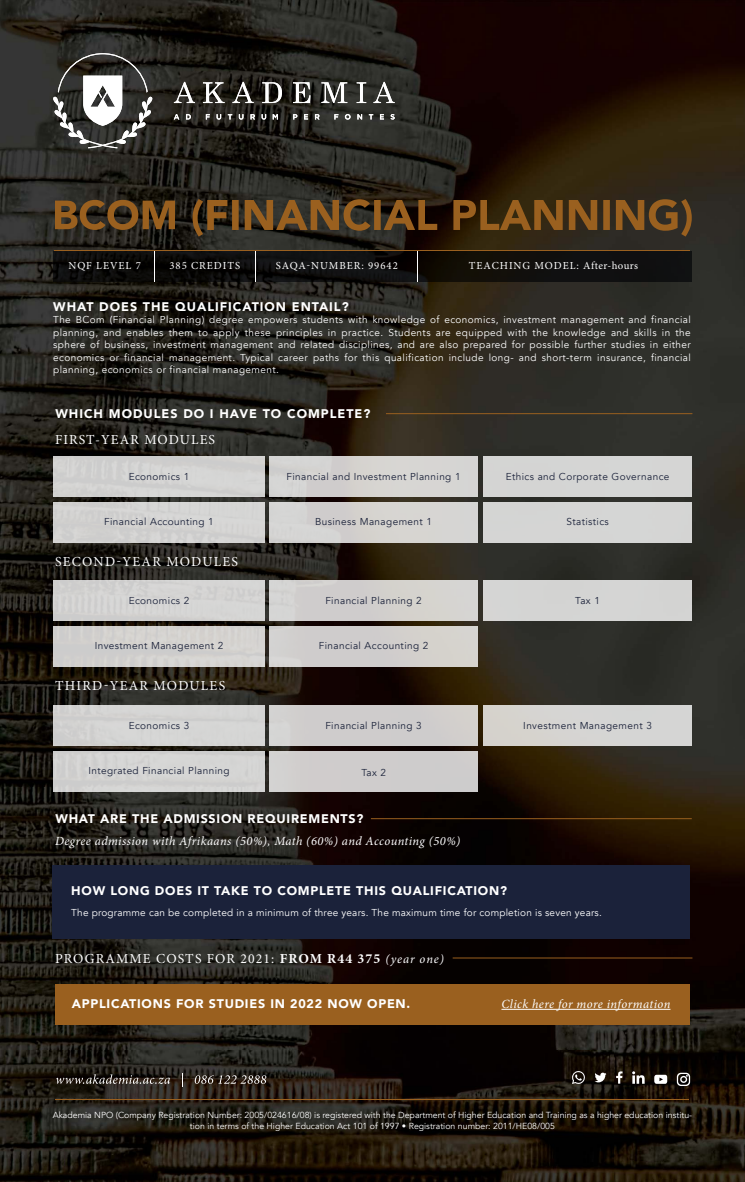
<style>
.page{position:relative;width:745px;height:1182px;background:#fff}
.page>*{position:absolute;margin:0;border:0;box-sizing:border-box;transform-origin:0 0}
.t1{font:13.75px "Minion Pro";letter-spacing:.08em;color:#fff}
.t2{font:900 12.5px "Avenir";letter-spacing:.06em;color:#fff}
.t3{font:italic 12.5px "Minion Pro";letter-spacing:.03em;color:#fff}
.t4{font:900 12.5px "Avenir";letter-spacing:.08em;color:#fff}
.t5{font:10.75px "Minion Pro";letter-spacing:.09em;color:#fff}
.t6{font:10px/12.5px "Avenir";letter-spacing:.02em;color:#fff;text-align:justify}
.t7{font:10px "Avenir";letter-spacing:.04em;color:#1b223a}
.t8{font:8.75px/10.5px "Avenir";color:#fff;text-align:center}
.s1{font-weight:700}
.s2{font-style:italic;font-size:12.5px}
</style>
<div class="page">
<img style="left:0;top:0;width:744px;height:1181px">
<svg style="left:53px;top:53px;width:99px;height:95px"></svg>
<svg style="left:174px;top:82px;width:21px;height:21px"></svg>
<svg style="left:203px;top:82px;width:21px;height:21px"></svg>
<svg style="left:232px;top:82px;width:21px;height:21px"></svg>
<svg style="left:262px;top:82px;width:20px;height:21px"></svg>
<svg style="left:293px;top:82px;width:17px;height:21px"></svg>
<svg style="left:321px;top:82px;width:26px;height:21px"></svg>
<svg style="left:356px;top:82px;width:10px;height:21px"></svg>
<svg style="left:373px;top:82px;width:21px;height:21px"></svg>
<svg style="left:174px;top:114px;width:5px;height:5px"></svg>
<svg style="left:186px;top:114px;width:5px;height:5px"></svg>
<svg style="left:206px;top:114px;width:4px;height:5px"></svg>
<svg style="left:216px;top:114px;width:5px;height:6px"></svg>
<svg style="left:261px;top:114px;width:5px;height:6px"></svg>
<svg style="left:228px;top:114px;width:4px;height:5px"></svg>
<svg style="left:239px;top:114px;width:4px;height:6px"></svg>
<svg style="left:250px;top:114px;width:5px;height:5px"></svg>
<svg style="left:272px;top:114px;width:6px;height:5px"></svg>
<svg style="left:293px;top:114px;width:4px;height:5px"></svg>
<svg style="left:304px;top:114px;width:4px;height:5px"></svg>
<svg style="left:315px;top:114px;width:4px;height:5px"></svg>
<svg style="left:334px;top:114px;width:4px;height:5px"></svg>
<svg style="left:344px;top:114px;width:6px;height:6px"></svg>
<svg style="left:357px;top:114px;width:5px;height:5px"></svg>
<svg style="left:368px;top:114px;width:5px;height:5px"></svg>
<svg style="left:379px;top:114px;width:5px;height:5px"></svg>
<svg style="left:390px;top:114px;width:4px;height:6px"></svg>
<svg style="left:56px;top:1074px;width:114px;height:9px"></svg>
<svg style="left:182px;top:1073px;width:1px;height:13px"></svg>
<svg style="left:194px;top:1075px;width:72px;height:8px"></svg>
<hr style="left:55px;top:1098px;width:633px;height:1px;background:#9a601f">
<svg style="left:653px;top:1074px;width:13px;height:9px"></svg>
<svg style="left:615px;top:1071px;width:7px;height:12px"></svg>
<svg style="left:631px;top:1071px;width:13px;height:12px"></svg>
<svg style="left:594px;top:1072px;width:12px;height:10px"></svg>
<svg style="left:676px;top:1072px;width:13px;height:13px"></svg>
<svg style="left:570px;top:1070px;width:15px;height:13px"></svg>
<div style="left:53px;top:251px;width:638px;height:30px;background:linear-gradient(to right,#0a0908,#12110f)"></div>
<hr style="left:154px;top:251px;width:1px;height:30px;background:#fff">
<hr style="left:255px;top:251px;width:1px;height:30px;background:#fff">
<hr style="left:417px;top:251px;width:1px;height:30px;background:#fff">
<hr style="left:54px;top:250px;width:635px;height:1px;background:#9a601f">
<svg style="left:55px;top:200px;width:120px;height:30px;background:#63431d"></svg>
<div style="left:53px;top:456px;width:212px;height:40px;background:#d2d2d0"></div>
<div style="left:53px;top:580px;width:212px;height:40px;background:#d4d4d2"></div>
<div style="left:53px;top:705px;width:212px;height:40px;background:#d5d5d4"></div>
<div style="left:53px;top:501px;width:212px;height:41px;background:#d3d3d1"></div>
<div style="left:53px;top:625px;width:212px;height:41px;background:#d3d0cd"></div>
<div style="left:53px;top:750px;width:212px;height:41px;background:#d4d4d3"></div>
<div style="left:269px;top:456px;width:209px;height:40px;background:#d6d5d3"></div>
<div style="left:269px;top:580px;width:209px;height:40px;background:#d4d1cc"></div>
<div style="left:269px;top:705px;width:209px;height:40px;background:#cfcccc"></div>
<div style="left:269px;top:501px;width:209px;height:41px;background:#d5d5d2"></div>
<div style="left:269px;top:625px;width:209px;height:41px;background:#d1cecc"></div>
<div style="left:269px;top:750px;width:209px;height:41px;background:#cfcccc"></div>
<div style="left:482px;top:456px;width:209px;height:40px;background:#d5d5d4"></div>
<div style="left:482px;top:580px;width:209px;height:40px;background:#d4d4d3"></div>
<div style="left:482px;top:705px;width:209px;height:40px;background:#d5d5d3"></div>
<div style="left:482px;top:501px;width:209px;height:41px;background:#d5d5d4"></div>
<hr style="left:370px;top:818px;width:321px;height:1px;background:#9a601f">
<hr style="left:386px;top:413px;width:306px;height:1px;background:#9a601f">
<div style="left:52px;top:864px;width:637px;height:74px;background:#1b223a"></div>
<hr style="left:452px;top:957px;width:240px;height:1px;background:#9a601f">
<div style="left:55px;top:983px;width:634px;height:41px;background:#9a601f"></div>
<hr style="left:501px;top:1008px;width:169px;height:1px;background:#fff">
<svg style="left:192px;top:199px;width:499px;height:37px;background:#553b1b"></svg>
<p class="t5" style="left:68px;top:259px;width:74px">NQF LEVEL 7</p>
<p class="t5" style="left:169px;top:259px;width:72px">385 CREDITS</p>
<p class="t5" style="left:275px;top:259px;width:124px">SAQA-NUMBER: 99642</p>
<p class="t5" style="left:468px;top:259px;width:171px">TEACHING MODEL: After-hours</p>
<p class="t4" style="left:53px;top:296px;width:297px">WHAT DOES THE QUALIFICATION ENTAIL?</p>
<p class="t6" style="left:53px;top:314px;width:638px">The BCom (Financial Planning) degree empowers students with knowledge of economics, investment management and financial planning, and enables them to apply these principles in practice. Students are equipped with the knowledge and skills in the sphere of business, investment management and related disciplines, and are also prepared for possible further studies in either economics or financial management. Typical career paths for this qualification include long- and short-term insurance, financial planning, economics or financial management.</p>
<p class="t4" style="left:55px;top:403px;width:316px">WHICH MODULES DO I HAVE TO COMPLETE?</p>
<p class="t1" style="left:55px;top:430px;width:161px">FIRST-YEAR MODULES</p>
<p class="t7" style="left:129px;top:470px;width:62px">Economics 1</p>
<p class="t7" style="left:286px;top:470px;width:175px">Financial and Investment Planning 1</p>
<p class="t7" style="left:505px;top:470px;width:165px">Ethics and Corporate Governance</p>
<p class="t7" style="left:104px;top:516px;width:111px">Financial Accounting 1</p>
<p class="t7" style="left:315px;top:516px;width:118px">Business Management 1</p>
<p class="t7" style="left:566px;top:516px;width:44px">Statistics</p>
<p class="t1" style="left:55px;top:552px;width:184px">SECOND-YEAR MODULES</p>
<p class="t7" style="left:129px;top:594px;width:62px">Economics 2</p>
<p class="t7" style="left:325px;top:594px;width:98px">Financial Planning 2</p>
<p class="t7" style="left:575px;top:594px;width:26px">Tax 1</p>
<p class="t7" style="left:95px;top:640px;width:130px">Investment Management 2</p>
<p class="t7" style="left:318px;top:640px;width:111px">Financial Accounting 2</p>
<p class="t1" style="left:55px;top:677px;width:171px">THIRD-YEAR MODULES</p>
<p class="t7" style="left:129px;top:719px;width:62px">Economics 3</p>
<p class="t7" style="left:325px;top:719px;width:98px">Financial Planning 3</p>
<p class="t7" style="left:523px;top:719px;width:130px">Investment Management 3</p>
<p class="t7" style="left:88px;top:765px;width:143px">Integrated Financial Planning</p>
<p class="t7" style="left:361px;top:766px;width:26px">Tax 2</p>
<p class="t2" style="left:55px;top:808px;width:309px">WHAT ARE THE ADMISSION REQUIREMENTS?</p>
<p class="t3" style="left:55px;top:832px;width:406px">Degree admission with Afrikaans (50%), Math (60%) and Accounting (50%)</p>
<p class="t2" style="left:71px;top:879px;width:437px">HOW LONG DOES IT TAKE TO COMPLETE THIS QUALIFICATION?</p>
<p class="t6" style="left:71px;top:906px;width:531px">The programme can be completed in a minimum of three years. The maximum time for completion is seven years.</p>
<p class="t1" style="left:55px;top:949px;width:390px">PROGRAMME COSTS FOR 2021: <span class="s1">FROM R44 375</span> <span class="s2">(year one)</span></p>
<p class="t2" style="left:72px;top:993px;width:340px">APPLICATIONS FOR STUDIES IN 2022 NOW OPEN.</p>
<p class="t3" style="left:501px;top:995px;width:170px">Click here for more information</p>
<p class="t8" style="left:53px;top:1110px;width:640px">Akademia NPO (Company Registration Number: 2005/024616/08) is registered with the Department of Higher Education and Training as a higher education institu&shy;tion in terms of the Higher Education Act 101 of 1997 • Registration number: 2011/HE08/005</p>
</div>
